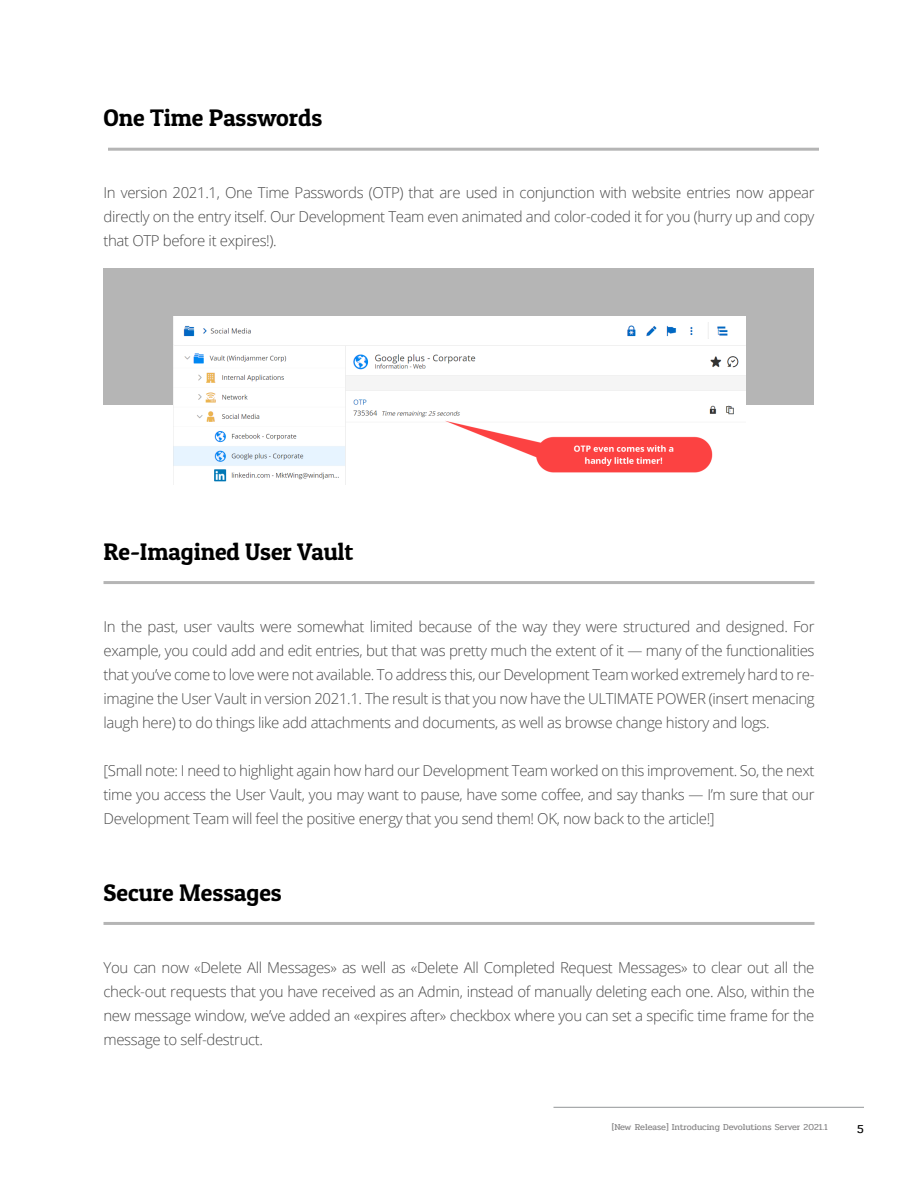
<style>
.page{position:relative;width:918px;height:1188px;background:#fff}
.page>*{position:absolute;margin:0;border:0;box-sizing:border-box;transform-origin:0 0}
.Sous-titre_level2{font:24px "Patua One";color:#000}
.t1{font:300 15px/24px "Open Sans";letter-spacing:-.025em;color:#4a4a4a;text-align:justify}
.t2{font:12px "Pridi";color:#000}
.t3{font:9px "Pridi";color:#858485}
</style>
<div class="page">
<hr style="left:554px;top:1107px;width:310px;height:1px;background:#939598">
<hr style="left:108px;top:148px;width:711px;height:3px;background:#969696">
<div style="left:104px;top:268px;width:710px;height:137px;background:#b5b5b5"></div>
<img style="left:174px;top:317px;width:571px;height:167px">
<hr style="left:104px;top:581px;width:710px;height:3px;background:#969696">
<hr style="left:104px;top:922px;width:710px;height:3px;background:#969696">
<p class="Sous-titre_level2" style="left:104px;top:103px;width:220px">One Time Passwords</p>
<p class="t1" style="left:104px;top:180px;width:713px">In version 2021.1, One Time Passwords (OTP) that are used in conjunction with website entries now appear directly on the entry itself. Our Development Team even animated and color-coded it for you (hurry up and copy that OTP before it expires!).</p>
<p class="Sous-titre_level2" style="left:104px;top:536px;width:251px">Re-Imagined User Vault</p>
<p class="t1" style="left:104px;top:614px;width:713px">In the past, user vaults were somewhat limited because of the way they were structured and designed. For example, you could add and edit entries, but that was pretty much the extent of it — many of the functionalities that you’ve come to love were not available. To address this, our Development Team worked extremely hard to re&shy;imagine the User Vault in version 2021.1. The result is that you now have the ULTIMATE POWER (insert menacing laugh here) to do things like add attachments and documents, as well as browse change history and logs.</p>
<p class="t1" style="left:104px;top:758px;width:713px">[Small note: I need to highlight again how hard our Development Team worked on this improvement. So, the next time you access the User Vault, you may want to pause, have some coffee, and say thanks — I’m sure that our Development Team will feel the positive energy that you send them! OK, now back to the article!]</p>
<p class="Sous-titre_level2" style="left:104px;top:877px;width:180px">Secure Messages</p>
<p class="t1" style="left:104px;top:955px;width:713px">You can now «Delete All Messages» as well as «Delete All Completed Request Messages» to clear out all the check-out requests that you have received as an Admin, instead of manually deleting each one. Also, within the new message window, we’ve added an «expires after» checkbox where you can set a specific time frame for the message to self-destruct.</p>
<p class="t3" style="left:612px;top:1121px;width:218px">[New Release] Introducing Devolutions Server 2021.1</p>
<p class="t2" style="left:857px;top:1121px;width:8px">5</p>
</div>
